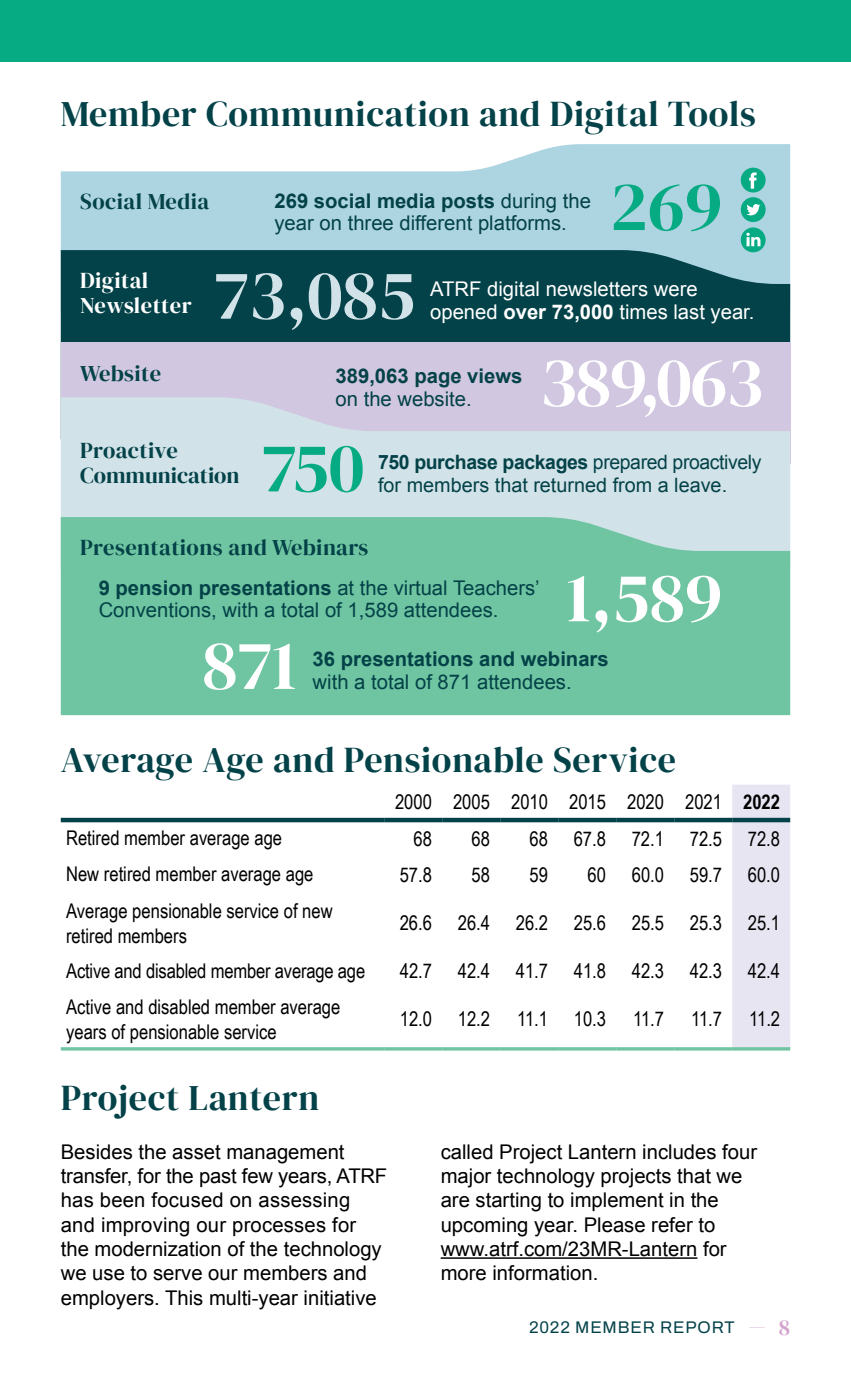
<style>
.page{position:relative;width:851px;height:1377px;background:#fff}
.page>*{position:absolute;margin:0;border:0;box-sizing:border-box;transform-origin:0 0}
.t1{font:70.2px "DM Serif Display";letter-spacing:-.01em;color:#fff}
.t2{font:70.2px "DM Serif Display";color:#07ab83}
.t3{font:70.2px "DM Serif Display";color:#d1e2e8}
.t4{font:36px "DM Serif Display";letter-spacing:.02em;color:#034248}
.t5{font:22.5px/24.8px "DM Serif Display";letter-spacing:.015em;color:#034248}
.t6{font:22.5px/24.8px "DM Serif Display";letter-spacing:.02em;color:#fff}
.t7{font:20.25px/24.3px "Arial";color:#000}
.t8{font:20.25px/24.8px "Arial Narrow";color:#000}
.t9{font:20.25px/22.5px "Arial";color:#034248}
.t10{font:20.25px "Arial";color:#fff}
.t11{font:700 20.25px "Arial";color:#034248}
.t12{font:700 19.8px "Arial";letter-spacing:-.02em;color:#034248}
.t13{font:19.8px "Arial";color:#034248}
.t14{font:16.88px "Archivo";letter-spacing:.05em;color:#034248}
.s1{font-weight:700}
.s2{font-weight:400}
.s3{font-family:"DM Serif Display";font-size:20.25px;color:#d4a5cc}
.s4{font-family:"DM Serif Display";font-size:22.5px;color:#d4a5cc}
</style>
<div class="page">
<div style="left:0;top:0;width:850px;height:62px;background:#07ab83"></div>
<svg style="left:61px;top:144px;width:729px;height:106px;fill:#add4e1"></svg>
<div style="left:61px;top:250px;width:729px;height:92px;background:#034248"></div>
<div style="left:61px;top:342px;width:729px;height:122px;background:#d1c7e0"></div>
<svg style="left:61px;top:397px;width:729px;height:120px;fill:#d1e2e8"></svg>
<div style="left:61px;top:517px;width:729px;height:198px;background:#6fc5a1"></div>
<hr style="left:440px;top:1257px;width:257px;height:2px;background:#000">
<div style="left:732px;top:785px;width:58px;height:262px;background:#e8e5f3"></div>
<svg style="left:61px;top:1047px;width:323px;height:4px"></svg>
<svg style="left:384px;top:1047px;width:58px;height:4px"></svg>
<svg style="left:442px;top:1047px;width:58px;height:4px"></svg>
<svg style="left:500px;top:1047px;width:58px;height:4px"></svg>
<svg style="left:558px;top:1047px;width:58px;height:4px"></svg>
<svg style="left:616px;top:1047px;width:58px;height:4px"></svg>
<svg style="left:674px;top:1047px;width:58px;height:4px"></svg>
<svg style="left:732px;top:1047px;width:58px;height:4px"></svg>
<hr style="left:61px;top:818px;width:323px;height:4px;background:#034248">
<hr style="left:384px;top:818px;width:58px;height:4px;background:#034248">
<hr style="left:442px;top:818px;width:58px;height:4px;background:#034248">
<hr style="left:500px;top:818px;width:58px;height:4px;background:#034248">
<hr style="left:558px;top:818px;width:58px;height:4px;background:#034248">
<hr style="left:616px;top:818px;width:58px;height:4px;background:#034248">
<hr style="left:674px;top:818px;width:58px;height:4px;background:#034248">
<hr style="left:732px;top:818px;width:58px;height:4px;background:#034248">
<svg style="left:740px;top:168px;width:25px;height:84px;background:#59c2af"></svg>
<h2 class="t4" style="left:61px;top:93px;width:696px">Member Communication and Digital Tools</h2>
<p class="t5" style="left:80px;top:190px;width:130px">Social Media</p>
<p class="t9" style="left:274px;top:189px;width:318px"><span class="s1">269 social media posts</span> during the year on three different platforms.</p>
<h1 class="t2" style="left:610px;top:166px;width:114px">269</h1>
<p class="t6" style="left:80px;top:268px;width:113px">Digital<br>Newsletter</p>
<p class="t5" style="left:80px;top:361px;width:82px">Website</p>
<h1 class="t3" style="left:214px;top:254px;width:202px">73,085</h1>
<p class="t10" style="left:430px;top:276px;width:269px">ATRF digital newsletters were</p>
<p class="t10" style="left:430px;top:298px;width:326px">opened <span class="s1">over 73,000</span> times last year.</p>
<p class="t11" style="left:335px;top:363px;width:188px">389,063 page views</p>
<p class="t9" style="left:335px;top:388px;width:138px">on the website.</p>
<h1 class="t1" style="left:539px;top:342px;width:225px">389,063</h1>
<p class="t5" style="left:80px;top:439px;width:161px">Proactive<br>Communication</p>
<h1 class="t2" style="left:262px;top:427px;width:104px">750</h1>
<p class="t12" style="left:378px;top:449px;width:385px">750 purchase packages <span class="s2">prepared proactively</span></p>
<p class="t13" style="left:378px;top:472px;width:350px">for members that returned from a leave.</p>
<p class="t5" style="left:80px;top:536px;width:289px">Presentations and Webinars</p>
<p class="t9" style="left:99px;top:577px;width:442px"><span class="s1">9 pension presentations</span> at the virtual Teachers’<br>Conventions, with a total of 1,589 attendees.</p>
<h1 class="t1" style="left:566px;top:557px;width:157px">1,589</h1>
<h1 class="t1" style="left:202px;top:625px;width:96px">871</h1>
<p class="t11" style="left:312px;top:646px;width:297px">36 presentations and webinars</p>
<p class="t9" style="left:312px;top:671px;width:260px">with a total of 871 attendees.</p>
<h2 class="t4" style="left:61px;top:739px;width:616px">Average Age and Pensionable Service</h2>
<p class="t8" style="left:395px;top:789px;width:386px">2000 2005 2010 2015 2020 2021 <span class="s1">2022</span></p>
<p class="t8" style="left:66px;top:825px;width:217px">Retired member average age</p>
<p class="t8" style="left:413px;top:825px;width:20px">68</p>
<p class="t8" style="left:471px;top:825px;width:20px">68</p>
<p class="t8" style="left:529px;top:825px;width:20px">68</p>
<p class="t8" style="left:573px;top:825px;width:34px">67.8</p>
<p class="t8" style="left:631px;top:825px;width:34px">72.1</p>
<p class="t8" style="left:689px;top:825px;width:34px">72.5</p>
<p class="t8" style="left:747px;top:825px;width:34px">72.8</p>
<p class="t8" style="left:66px;top:861px;width:249px">New retired member average age</p>
<p class="t8" style="left:400px;top:862px;width:34px">57.8</p>
<p class="t8" style="left:471px;top:862px;width:20px">58</p>
<p class="t8" style="left:529px;top:862px;width:20px">59</p>
<p class="t8" style="left:587px;top:862px;width:20px">60</p>
<p class="t8" style="left:631px;top:862px;width:34px">60.0</p>
<p class="t8" style="left:689px;top:862px;width:34px">59.7</p>
<p class="t8" style="left:747px;top:862px;width:34px">60.0</p>
<p class="t8" style="left:66px;top:898px;width:268px">Average pensionable service of new retired members</p>
<p class="t8" style="left:400px;top:910px;width:34px">26.6</p>
<p class="t8" style="left:458px;top:910px;width:34px">26.4</p>
<p class="t8" style="left:515px;top:910px;width:34px">26.2</p>
<p class="t8" style="left:573px;top:910px;width:34px">25.6</p>
<p class="t8" style="left:631px;top:910px;width:34px">25.5</p>
<p class="t8" style="left:689px;top:910px;width:34px">25.3</p>
<p class="t8" style="left:747px;top:910px;width:34px">25.1</p>
<p class="t8" style="left:66px;top:957px;width:300px">Active and disabled member average age</p>
<p class="t8" style="left:400px;top:958px;width:34px">42.7</p>
<p class="t8" style="left:458px;top:958px;width:34px">42.4</p>
<p class="t8" style="left:515px;top:958px;width:34px">41.7</p>
<p class="t8" style="left:573px;top:958px;width:34px">41.8</p>
<p class="t8" style="left:631px;top:958px;width:34px">42.3</p>
<p class="t8" style="left:689px;top:958px;width:34px">42.3</p>
<p class="t8" style="left:747px;top:958px;width:34px">42.4</p>
<p class="t8" style="left:66px;top:994px;width:276px">Active and disabled member average years of pensionable service</p>
<p class="t8" style="left:400px;top:1006px;width:34px">12.0</p>
<p class="t8" style="left:458px;top:1006px;width:34px">12.2</p>
<p class="t8" style="left:517px;top:1006px;width:33px">11.1</p>
<p class="t8" style="left:573px;top:1006px;width:34px">10.3</p>
<p class="t8" style="left:633px;top:1006px;width:33px">11.7</p>
<p class="t8" style="left:691px;top:1006px;width:33px">11.7</p>
<p class="t8" style="left:749px;top:1006px;width:33px">11.2</p>
<h2 class="t4" style="left:61px;top:1077px;width:260px">Project Lantern</h2>
<p class="t7" style="left:61px;top:1140px;width:328px">Besides the asset management transfer, for the past few years, ATRF has been focused on assessing and improving our processes for the modernization of the technology we use to serve our members and employers. This multi-year initiative</p>
<p class="t7" style="left:440px;top:1140px;width:318px">called Project Lantern includes four major technology projects that we are starting to implement in the upcoming year. Please refer to www.atrf.com/23MR-Lantern for more information.</p>
<p class="t14" style="left:529px;top:1314px;width:263px">2022 MEMBER REPORT <span class="s3">—</span> <span class="s4">8</span></p>
</div>
